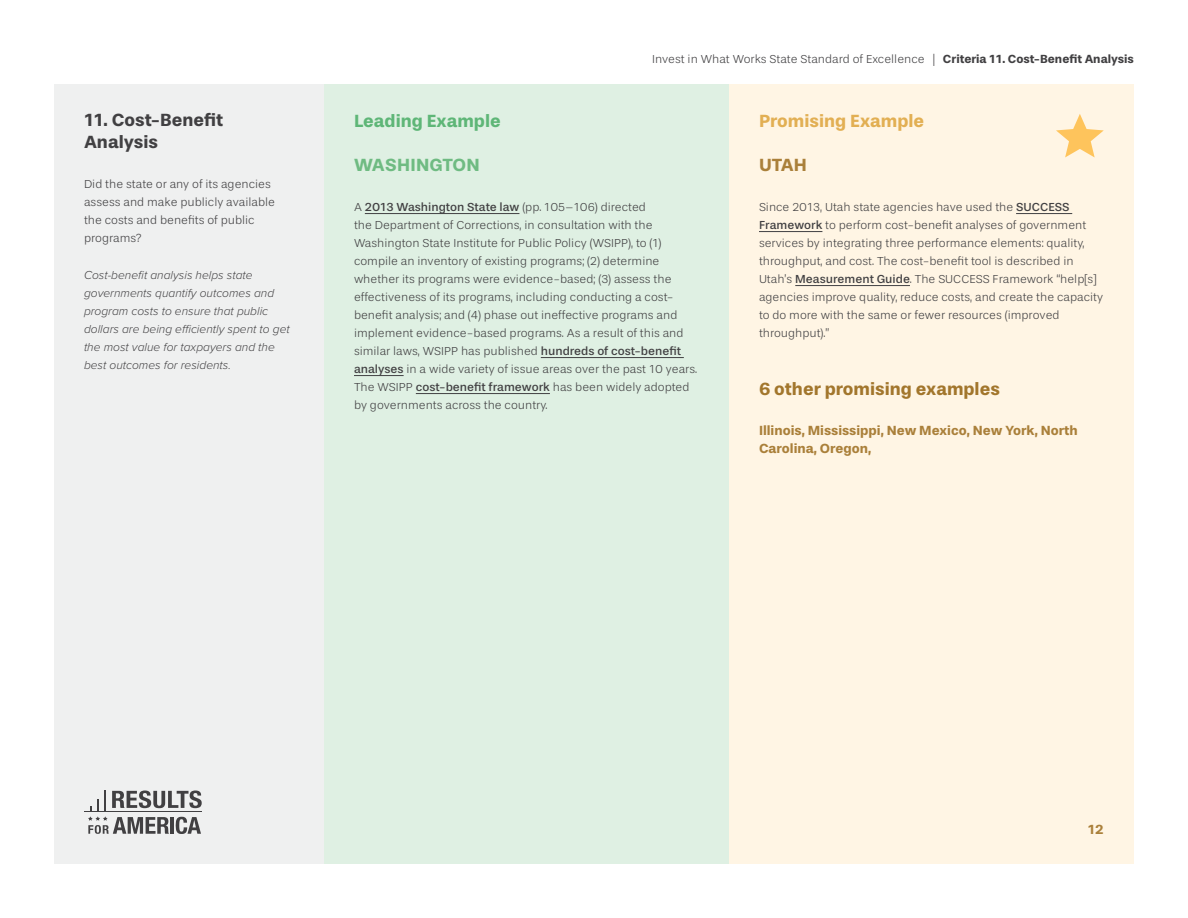
<style>
.page{position:relative;width:1188px;height:918px;background:#fff}
.page>*{position:absolute;margin:0;border:0;box-sizing:border-box;transform-origin:0 0}
.t1{font:700 18px/21.6px "Stevie Sans";color:#414042}
.t2{font:700 18px "Stevie Sans";color:#a2762c}
.t3{font:700 18px "Stevie Sans";color:#e2af53}
.t4{font:700 18px "Stevie Sans";color:#5eb677}
.t5{font:700 18px "Stevie Sans";letter-spacing:.015em;color:#6fbb82}
.t6{font:700 18px "Stevie Sans";color:#aa803a}
.t7{font:700 13.5px/18px "Stevie Sans";color:#aa803a}
.t8{font:300 12px/18px "Stevie Sans";color:#414042}
.t9{font:italic 300 12px/18px "Proxima Nova";color:#414042}
.s1{font-weight:700}
.s2{font-weight:400}
</style>
<div class="page">
<div style="left:729px;top:84px;width:405px;height:780px;background:#fff5e4"></div>
<div style="left:54px;top:84px;width:270px;height:780px;background:#eff0f0"></div>
<div style="left:324px;top:84px;width:405px;height:780px;background:#dff0e3"></div>
<hr style="left:365px;top:213px;width:154px;height:1px;background:#414042">
<hr style="left:541px;top:357px;width:143px;height:1px;background:#414042">
<hr style="left:354px;top:375px;width:50px;height:1px;background:#414042">
<hr style="left:416px;top:393px;width:134px;height:1px;background:#414042">
<hr style="left:1016px;top:213px;width:56px;height:1px;background:#414042">
<hr style="left:759px;top:231px;width:63px;height:1px;background:#414042">
<hr style="left:795px;top:285px;width:115px;height:1px;background:#414042">
<svg style="left:1056px;top:114px;width:48px;height:43px"></svg>
<hr style="left:84px;top:812px;width:117px;height:1px;background:#414042">
<svg style="left:88px;top:790px;width:114px;height:44px"></svg>
<h1 class="t1" style="left:84px;top:110px;width:141px">11. Cost-Benefit<br>Analysis</h1>
<p class="t8" style="left:84px;top:175px;width:193px">Did the state or any of its agencies assess and make publicly available the costs and benefits of public programs?</p>
<p class="t9" style="left:84px;top:265px;width:207px">Cost-benefit analysis helps state governments quantify outcomes and program costs to ensure that public dollars are being efficiently spent to get the most value for taxpayers and the best outcomes for residents.</p>
<p class="t8" style="left:652px;top:50px;width:483px">Invest in What Works State Standard of Excellence | <span class="s1">Criteria 11. Cost-Benefit Analysis</span></p>
<h1 class="t4" style="left:354px;top:112px;width:148px">Leading Example</h1>
<h1 class="t3" style="left:759px;top:112px;width:167px">Promising Example</h1>
<h1 class="t5" style="left:354px;top:155px;width:127px">WASHINGTON</h1>
<p class="t8" style="left:354px;top:198px;width:345px">A <span class="s2">2013 Washington State law</span> (pp. 105–106) directed<br>the Department of Corrections, in consultation with the Washington State Institute for Public Policy (WSIPP), to (1) compile an inventory of existing programs; (2) determine whether its programs were evidence-based; (3) assess the effectiveness of its programs, including conducting a cost&shy;benefit analysis; and (4) phase out ineffective programs and implement evidence-based programs. As a result of this and similar laws, WSIPP has published <span class="s2">hundreds of cost-benefit analyses</span> in a wide variety of issue areas over the past 10 years.<br>The WSIPP <span class="s2">cost-benefit framework</span> has been widely adopted by governments across the country.</p>
<h1 class="t6" style="left:759px;top:155px;width:49px">UTAH</h1>
<p class="t8" style="left:759px;top:198px;width:346px">Since 2013, Utah state agencies have used the <span class="s2">SUCCESS Framework</span> to perform cost-benefit analyses of government services by integrating three performance elements: quality, throughput, and cost. The cost-benefit tool is described in Utah’s <span class="s2">Measurement Guide</span>. The SUCCESS Framework “help[s] agencies improve quality, reduce costs, and create the capacity to do more with the same or fewer resources (improved throughput).”</p>
<h1 class="t2" style="left:759px;top:379px;width:242px">6 other promising examples</h1>
<p class="t7" style="left:759px;top:421px;width:320px">Illinois, Mississippi, New Mexico, New York, North<br>Carolina, Oregon,</p>
<p class="t7" style="left:1088px;top:821px;width:17px">12</p>
</div>
